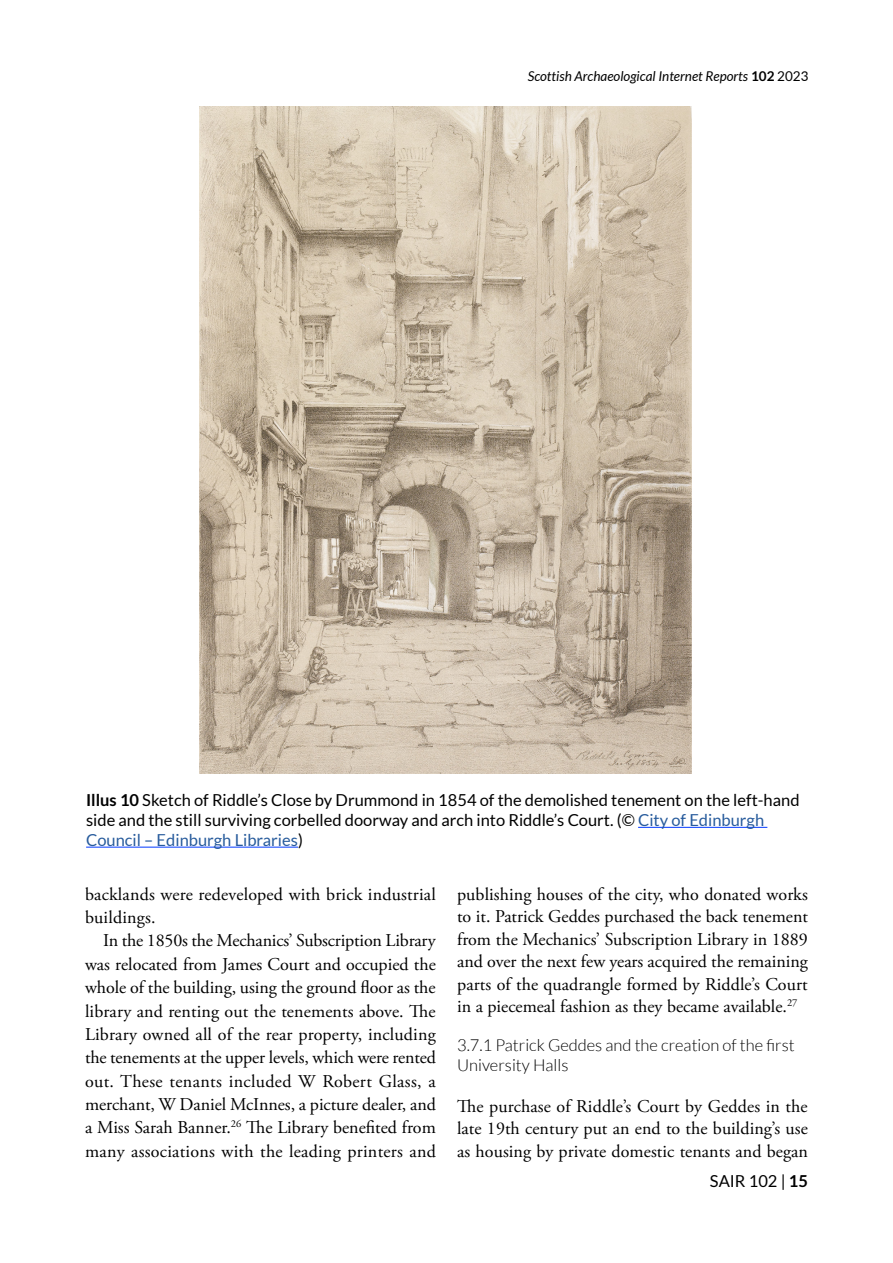
<style>
.page{position:relative;width:893px;height:1263px;background:#fff}
.page>*{position:absolute;margin:0;border:0;box-sizing:border-box;transform-origin:0 0}
.t1{font:18px/23.4px "Adobe Garamond Pro";letter-spacing:.005em;color:#000;text-align:justify}
.t2{font:16.5px/19.8px "Lato";color:#000}
.t3{font:300 16.5px/20.7px "Lato";color:#000}
.t4{font:italic 13.5px "Lato";color:#000}
.s1{font-weight:700;font-style:normal}
.s2{font-style:normal}
.s3{font-weight:700}
.s4{color:#275b9c}
</style>
<div class="page">
<hr style="left:638px;top:827px;width:129px;height:1px;background:#0039ff">
<hr style="left:86px;top:847px;width:212px;height:1px;background:#0039ff">
<img style="left:200px;top:106px;width:491px;height:668px">
<p class="t4" style="left:528px;top:69px;width:282px">Scottish Archaeological Internet Reports <span class="s1">102</span> <span class="s2">2023</span></p>
<p class="t2" style="left:86px;top:790px;width:715px"><span class="s3">Illus 10</span> Sketch of Riddle’s Close by Drummond in 1854 of the demolished tenement on the left-hand side and the still surviving corbelled doorway and arch into Riddle’s Court. (© <span class="s4">City of Edinburgh<br>Council – Edinburgh Libraries</span>)</p>
<p class="t1" style="left:85px;top:883px;width:352px">backlands were redeveloped with brick industrial buildings.</p>
<p class="t1" style="left:85px;top:930px;width:352px;text-indent:18px">In the 1850s the Mechanics’ Subscription Library was relocated from James Court and occupied the whole of the building, using the ground floor as the library and renting out the tenements above. The Library owned all of the rear property, including the tenements at the upper levels, which were rented out. These tenants included W Robert Glass, a merchant, W Daniel McInnes, a picture dealer, and a Miss Sarah Banner.<sup>26</sup> The Library benefited from many associations with the leading printers and</p>
<p class="t1" style="left:457px;top:883px;width:352px;line-height:22.5px">publishing houses of the city, who donated works to it. Patrick Geddes purchased the back tenement from the Mechanics’ Subscription Library in 1889 and over the next few years acquired the remaining parts of the quadrangle formed by Riddle’s Court in a piecemeal fashion as they became available.<sup>27</sup></p>
<p class="t3" style="left:457px;top:1034px;width:339px">3.7.1 Patrick Geddes and the creation of the first<br>University Halls</p>
<p class="t1" style="left:457px;top:1095px;width:352px;line-height:22.5px">The purchase of Riddle’s Court by Geddes in the late 19th century put an end to the building’s use as housing by private domestic tenants and began</p>
<p class="t2" style="left:710px;top:1171px;width:100px">SAIR 102 | <span class="s3">15</span></p>
</div>
